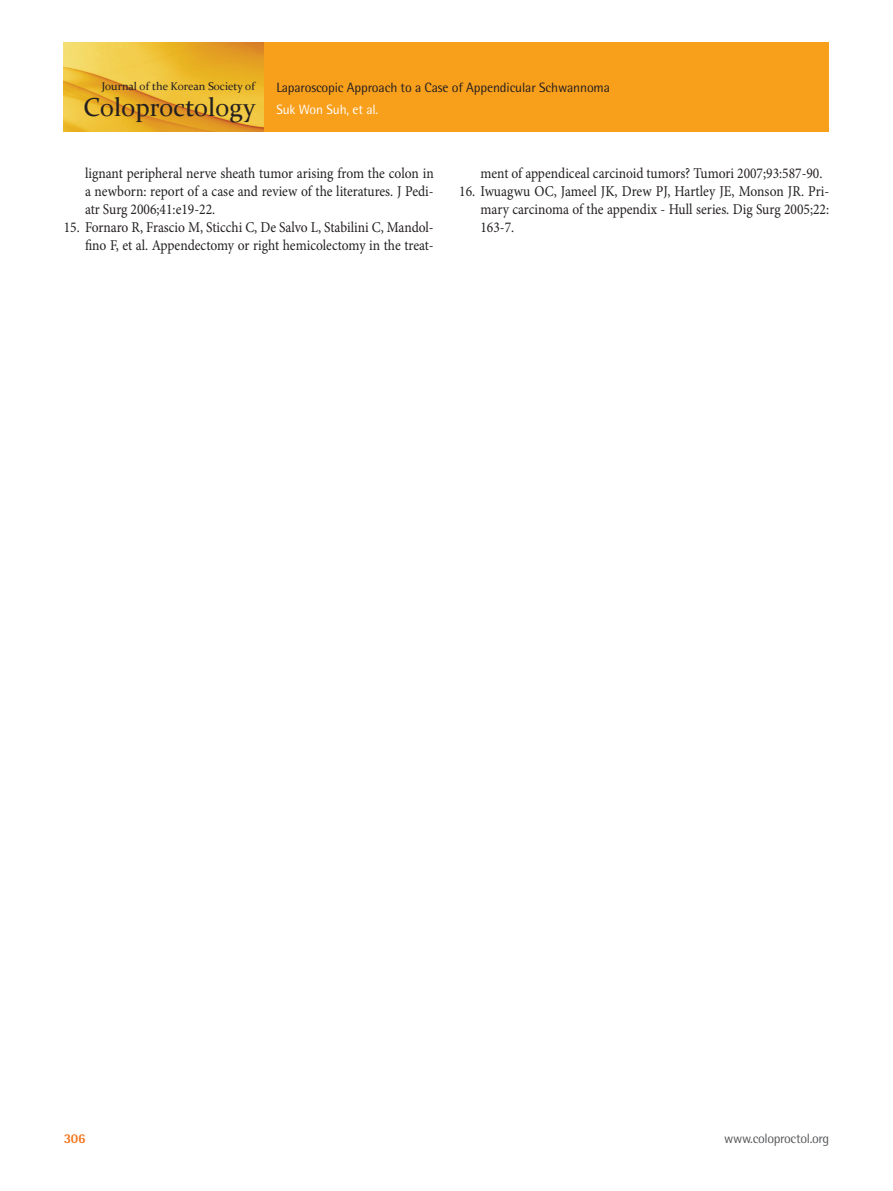
<style>
.page{position:relative;width:893px;height:1191px;background:#fff}
.page>*{position:absolute;margin:0;border:0;box-sizing:border-box;transform-origin:0 0}
.t1{font:25.95px "Constantia";color:#231f20}
.t2{font:15px/18px "Minion Pro";color:#231f20;text-align:justify;scale:.9 1}
.t3{font:13.5px "Rotis Semi Sans Std";letter-spacing:-.01em;color:#231f20}
.t4{font:13.5px "Rotis Semi Sans Std";letter-spacing:-.025em;color:#57585a}
.t5{font:13.5px "Rotis Semi Sans Std";letter-spacing:-.01em;color:#fff}
.t6{font:800 13.5px "Rotis Semi Sans Std";color:#f47721}
.t7{font:11.25px "Constantia";color:#231f20}
</style>
<div class="page">
<div style="left:264px;top:43px;width:565px;height:89px;background:#f89f1c"></div>
<img style="left:64px;top:43px;width:200px;height:89px">
<p class="t7" style="left:102px;top:79px;width:154px">Journal of the Korean Society of</p>
<h1 class="t1" style="left:83px;top:90px;width:174px">Coloproctology</h1>
<p class="t3" style="left:276px;top:80px;width:335px">Laparoscopic Approach to a Case of Appendicular Schwannoma</p>
<p class="t5" style="left:276px;top:102px;width:104px">Suk Won Suh, et al.</p>
<p class="t2" style="left:85px;top:164px;width:389px">lignant peripheral nerve sheath tumor arising from the colon in a newborn: report of a case and review of the literatures. J Pedi&shy;atr Surg 2006;41:e19-22.</p>
<p class="t2" style="left:64px;top:218px;width:413px;text-align:right">15. Fornaro R, Frascio M, Sticchi C, De Salvo L, Stabilini C, Mandol&shy;fino F, et al. Appendectomy or right hemicolectomy in the treat-</p>
<p class="t2" style="left:480px;top:164px;width:381px">ment of appendiceal carcinoid tumors? Tumori 2007;93:587-90.</p>
<p class="t2" style="left:480px;top:182px;width:389px;text-indent:-21px">16. Iwuagwu OC, Jameel JK, Drew PJ, Hartley JE, Monson JR. Pri&shy;mary carcinoma of the appendix - Hull series. Dig Surg 2005;22:<br>163-7.</p>
<p class="t6" style="left:64px;top:1129px;width:23px">306</p>
<p class="t4" style="left:724px;top:1130px;width:106px">www.coloproctol.org</p>
</div>
